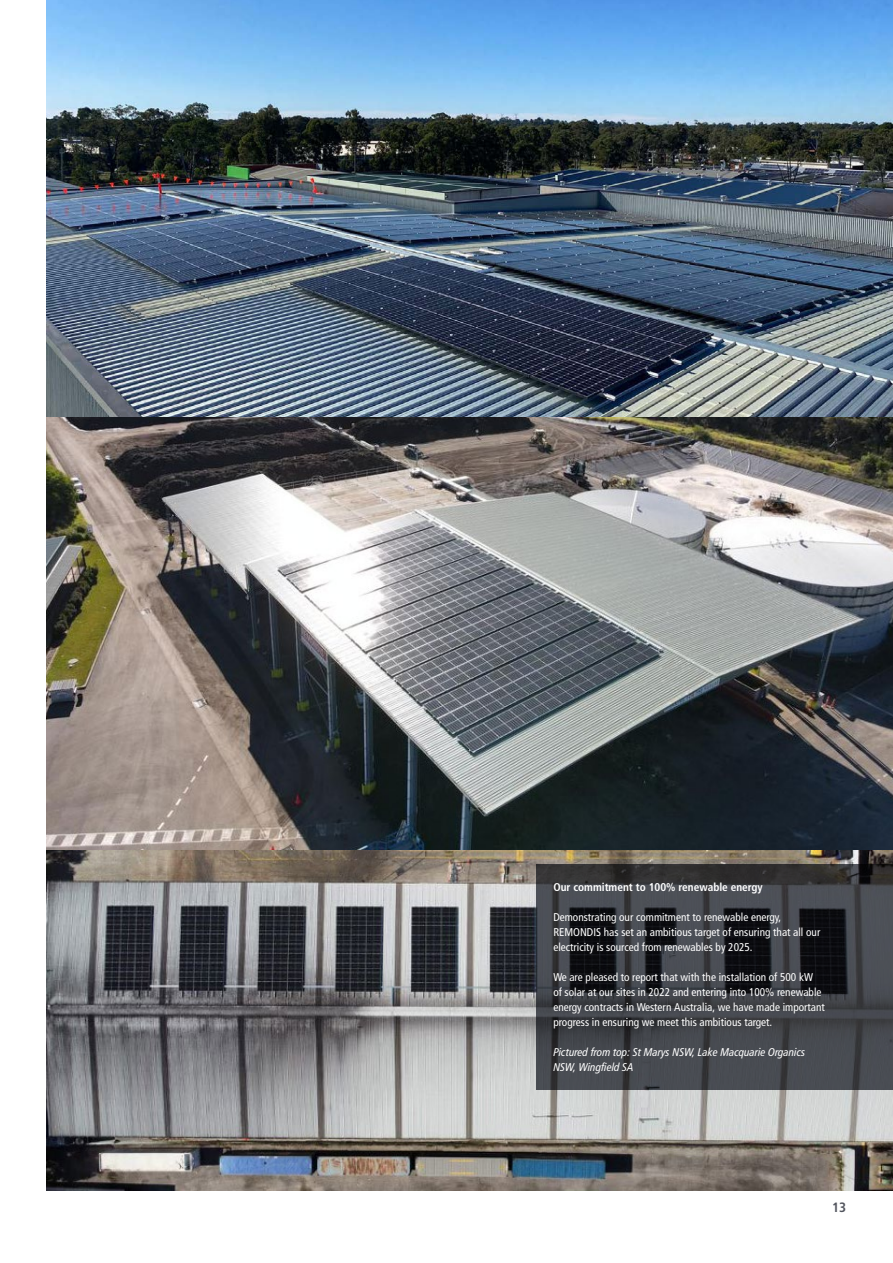
<style>
.page{position:relative;width:893px;height:1263px;background:#fff}
.page>*{position:absolute;margin:0;border:0;box-sizing:border-box;transform-origin:0 0}
.t1{font:13.5px "Frutiger LT 67 Bd Cn";color:#51545d}
.t2{font:11.25px/15px "Frutiger LT 57 Cn";color:#fff}
.t3{font:11.25px/15px "Frutiger LT 58 Cn It";color:#fff}
.t4{font:11.25px "Frutiger LT 67 Bd Cn";color:#fff}
</style>
<div class="page">
<img style="left:47px;top:0;width:846px;height:1190px">
<svg style="left:536px;top:864px;width:357px;height:226px;background:#383a3f"></svg>
<p class="t4" style="left:553px;top:880px;width:211px">Our commitment to 100% renewable energy</p>
<p class="t2" style="left:553px;top:909px;width:268px">Demonstrating our commitment to renewable energy,<br>REMONDIS has set an ambitious target of ensuring that all our electricity is sourced from renewables by 2025.</p>
<p class="t2" style="left:553px;top:969px;width:273px">We are pleased to report that with the installation of 500 kW<br>of solar at our sites in 2022 and entering into 100% renewable energy contracts in Western Australia, we have made important progress in ensuring we meet this ambitious target.</p>
<p class="t3" style="left:553px;top:1044px;width:253px">Pictured from top: St Marys NSW, Lake Macquarie Organics<br>NSW, Wingfield SA</p>
<p class="t1" style="left:832px;top:1199px;width:16px">13</p>
</div>
